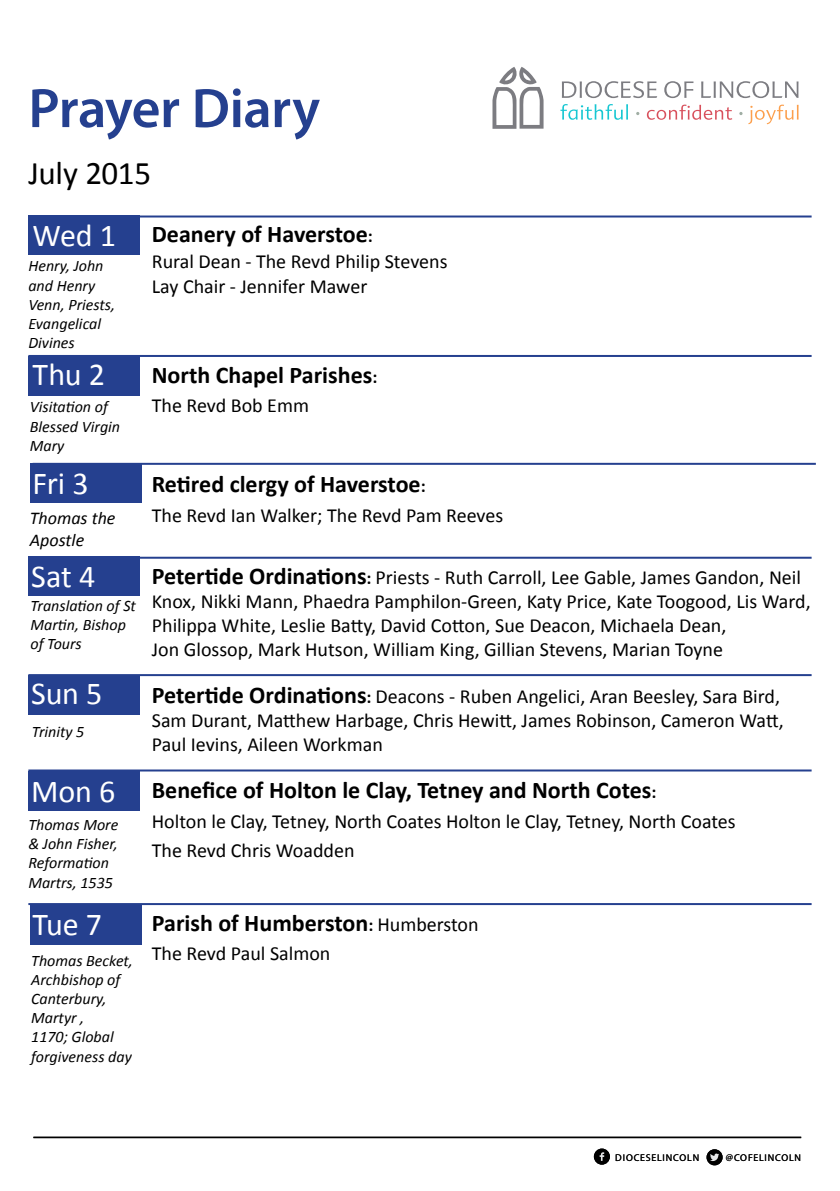
<style>
.page{position:relative;width:840px;height:1191px;background:#fff}
.page>*{position:absolute;margin:0;border:0;box-sizing:border-box;transform-origin:0 0}
.t1{font:600 56px "Myriad Pro";letter-spacing:-.01em;color:#25408f}
.t2{font:33px "Calibri";letter-spacing:-.01em;color:#000}
.t3{font:32px "Calibri";letter-spacing:-.005em;color:#fff}
.t4{font:700 24px "Calibri";color:#000}
.t5{font:20px/24px "Calibri";color:#000}
.t6{font:italic 18px/21.6px "Calibri";color:#000}
.t7{font:italic 16px/19.2px "Calibri";color:#000}
.t8{font:9.8px "Myriad Pro";letter-spacing:.08em;color:#000}
.s1{font-weight:400;font-size:32px;color:#fff}
.s2{font-size:18px}
.s3{font-weight:700;font-size:24px}
.s4{font-weight:700;font-size:18px}
.s5{font-weight:400;font-size:20px}
</style>
<div class="page">
<hr style="left:33px;top:1136px;width:767px;height:2px;background:#000">
<div style="left:593px;top:1148px;width:16px;height:16px;background:#000;border-radius:50%"></div>
<svg style="left:599px;top:1152px;width:5px;height:8px"></svg>
<div style="left:706px;top:1149px;width:16px;height:16px;background:#000;border-radius:50%"></div>
<svg style="left:710px;top:1153px;width:8px;height:8px"></svg>
<hr style="left:28px;top:215px;width:783px;height:2px;background:#25408f">
<div style="left:28px;top:215px;width:112px;height:40px;background:#25408f"></div>
<svg style="left:561px;top:81px;width:96px;height:17px"></svg>
<svg style="left:664px;top:81px;width:29px;height:17px"></svg>
<svg style="left:701px;top:81px;width:97px;height:17px"></svg>
<svg style="left:560px;top:104px;width:67px;height:16px"></svg>
<svg style="left:646px;top:105px;width:85px;height:15px"></svg>
<svg style="left:492px;top:67px;width:51px;height:62px"></svg>
<svg style="left:739px;top:105px;width:59px;height:19px"></svg>
<hr style="left:28px;top:903px;width:783px;height:2px;background:#25408f">
<div style="left:30px;top:905px;width:111px;height:39px;background:#25408f"></div>
<hr style="left:28px;top:355px;width:783px;height:2px;background:#25408f">
<div style="left:28px;top:356px;width:112px;height:40px;background:#25408f"></div>
<hr style="left:33px;top:463px;width:782px;height:2px;background:#25408f">
<hr style="left:28px;top:557px;width:783px;height:2px;background:#25408f">
<div style="left:30px;top:463px;width:111px;height:39px;background:#25408f"></div>
<div style="left:28px;top:556px;width:112px;height:39px;background:#25408f"></div>
<hr style="left:28px;top:674px;width:783px;height:2px;background:#25408f">
<div style="left:28px;top:674px;width:112px;height:40px;background:#25408f"></div>
<hr style="left:28px;top:769px;width:783px;height:2px;background:#25408f">
<div style="left:28px;top:771px;width:112px;height:40px;background:#25408f"></div>
<h1 class="t1" style="left:28px;top:73px;width:293px">Prayer Diary</h1>
<h2 class="t2" style="left:28px;top:152px;width:124px">July 2015</h2>
<p class="t4" style="left:33px;top:218px;width:341px"><span class="s1">Wed 1</span> Deanery of Haverstoe<span class="s2">:</span></p>
<p class="t5" style="left:152px;top:248px;width:297px;line-height:25.6px">Rural Dean - The Revd Philip Stevens<br>Lay Chair - Jennifer Mawer</p>
<p class="t7" style="left:28px;top:256px;width:88px">Henry, John and Henry<br>Venn, Priests,<br>Evangelical<br>Divines</p>
<h3 class="t3" style="left:33px;top:354px;width:74px">Thu 2</h3>
<p class="t4" style="left:152px;top:359px;width:227px">North Chapel Parishes<span class="s2">:</span></p>
<p class="t5" style="left:152px;top:394px;width:159px">The Revd Bob Emm</p>
<p class="t7" style="left:30px;top:397px;width:92px">Visitation of<br>Blessed Virgin<br>Mary</p>
<h3 class="t3" style="left:33px;top:463px;width:57px">Fri 3</h3>
<p class="t4" style="left:152px;top:469px;width:275px">Retired clergy of Haverstoe<span class="s2">:</span></p>
<p class="t5" style="left:152px;top:503px;width:352px">The Revd Ian Walker; The Revd Pam Reeves</p>
<p class="t6" style="left:30px;top:506px;width:87px">Thomas the<br>Apostle</p>
<h3 class="t3" style="left:31px;top:556px;width:65px">Sat 4</h3>
<p class="t5" style="left:152px;top:565px;width:660px"><span class="s3">Petertide Ordinations</span><span class="s4">:</span> Priests - Ruth Carroll, Lee Gable, James Gandon, Neil Knox, Nikki Mann, Phaedra Pamphilon-Green, Katy Price, Kate Toogood, Lis Ward, Philippa White, Leslie Batty, David Cotton, Sue Deacon, Michaela Dean,<br>Jon Glossop, Mark Hutson, William King, Gillian Stevens, Marian Toyne</p>
<h3 class="t3" style="left:31px;top:673px;width:73px">Sun 5</h3>
<p class="t5" style="left:152px;top:684px;width:633px"><span class="s3">Petertide Ordinations</span><span class="s4">:</span> Deacons - Ruben Angelici, Aran Beesley, Sara Bird,<br>Sam Durant, Matthew Harbage, Chris Hewitt, James Robinson, Cameron Watt,<br>Paul Ievins, Aileen Workman</p>
<p class="t7" style="left:30px;top:595px;width:107px">Translation of St<br>Martin, Bishop of Tours</p>
<p class="t7" style="left:32px;top:722px;width:54px">Trinity 5</p>
<h3 class="t3" style="left:31px;top:771px;width:86px">Mon 6</h3>
<p class="t7" style="left:28px;top:814px;width:91px">Thomas More &amp; John Fisher,<br>Reformation<br>Martrs, 1535</p>
<p class="t4" style="left:152px;top:774px;width:505px">Benefice of Holton le Clay, Tetney and North Cotes<span class="s2">:</span></p>
<p class="t5" style="left:152px;top:806px;width:585px;line-height:29.6px">Holton le Clay, Tetney, North Coates Holton le Clay, Tetney, North Coates<br>The Revd Chris Woadden</p>
<h3 class="t3" style="left:33px;top:903px;width:71px">Tue 7</h3>
<p class="t4" style="left:152px;top:907px;width:328px">Parish of Humberston<span class="s2">:</span> <span class="s5">Humberston</span></p>
<p class="t5" style="left:152px;top:941px;width:180px">The Revd Paul Salmon</p>
<p class="t7" style="left:31px;top:950px;width:103px">Thomas Becket,<br>Archbishop of<br>Canterbury,<br>Martyr ,<br>1170; Global forgiveness day</p>
<p class="t8" style="left:615px;top:1151px;width:85px">DIOCESELINCOLN</p>
<p class="t8" style="left:725px;top:1151px;width:77px">@COFELINCOLN</p>
</div>
